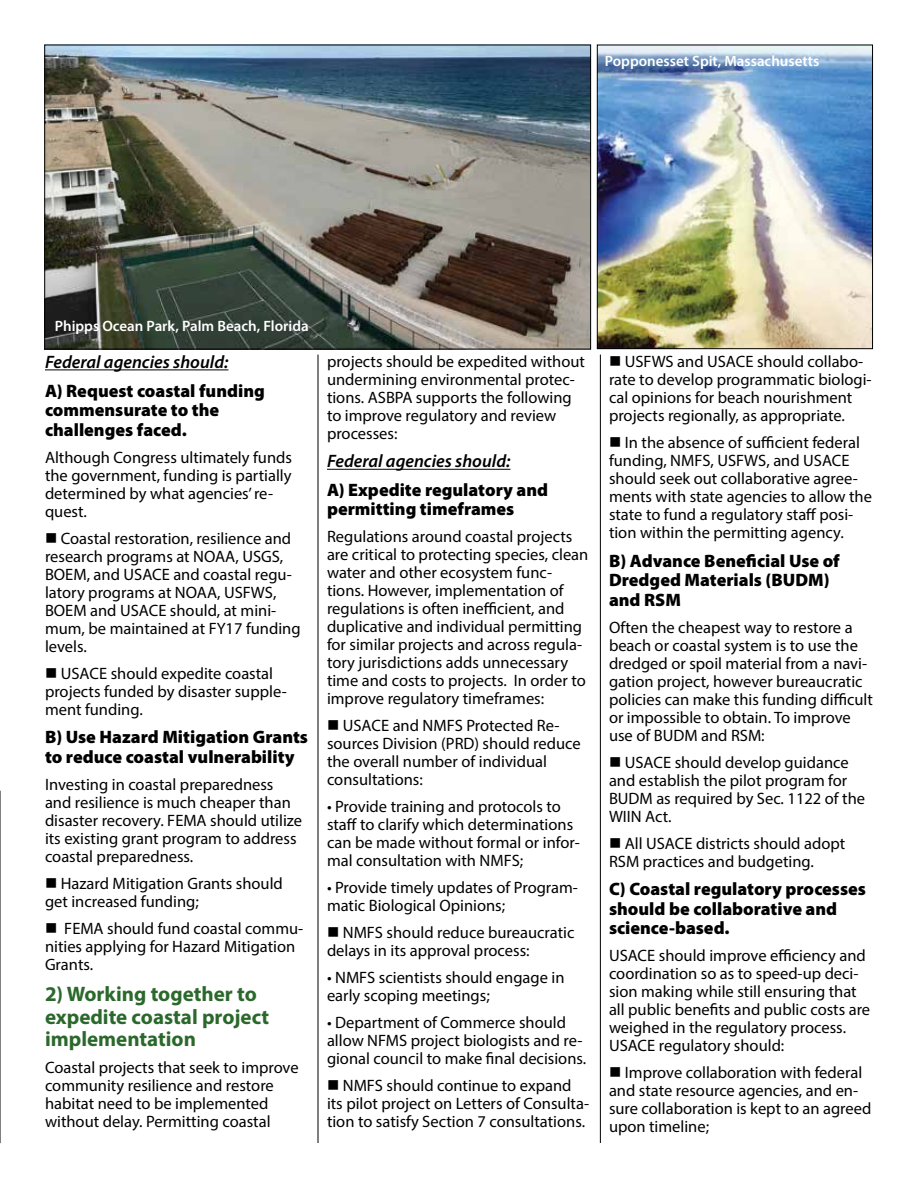
<style>
.page{position:relative;width:918px;height:1188px;background:#fff}
.page>*{position:absolute;margin:0;border:0;box-sizing:border-box;transform-origin:0 0}
.t1{font:700 21px/22.5px "Myriad Pro";color:#2b682b}
.t2{font:900 18px/19.5px "Myriad Pro";color:#000}
.t3{font:italic 600 18px "Myriad Pro";color:#000}
.t4{font:16.5px/18px "Myriad Pro";color:#000}
.t5{font:600 15px "Myriad Pro";color:#fff}
</style>
<div class="page">
<hr style="left:318px;top:355px;width:1px;height:788px;background:#000">
<hr style="left:600px;top:355px;width:1px;height:788px;background:#000">
<hr style="left:45px;top:369px;width:183px;height:1px;background:#000">
<hr style="left:327px;top:469px;width:183px;height:1px;background:#000">
<svg style="left:0;top:791px;width:1px;height:352px"></svg>
<img style="left:46px;top:47px;width:543px;height:300px">
<div style="left:44px;top:45px;width:547px;height:304px;border:1px solid #000"></div>
<img style="left:599px;top:47px;width:272px;height:300px">
<div style="left:597px;top:45px;width:276px;height:304px;border:1px solid #000"></div>
<p class="t5" style="left:605px;top:52px;width:216px">Popponesset Spit, Massachusetts</p>
<p class="t5" style="left:55px;top:317px;width:255px">Phipps Ocean Park, Palm Beach, Florida</p>
<p class="t3" style="left:45px;top:351px;width:185px">Federal agencies should:</p>
<p class="t2" style="left:45px;top:380px;width:221px">A) Request coastal funding commensurate to the challenges faced.</p>
<p class="t4" style="left:45px;top:448px;width:249px">Although Congress ultimately funds the government, funding is partially determined by what agencies’ re&shy;quest.</p>
<p class="t4" style="left:45px;top:529px;width:257px">■ Coastal restoration, resilience and research programs at NOAA, USGS,<br>BOEM, and USACE and coastal regu&shy;latory programs at NOAA, USFWS,<br>BOEM and USACE should, at mini&shy;mum, be maintained at FY17 funding levels.</p>
<p class="t4" style="left:45px;top:664px;width:243px">■ USACE should expedite coastal projects funded by disaster supple&shy;ment funding.</p>
<p class="t2" style="left:45px;top:727px;width:265px">B) Use Hazard Mitigation Grants to reduce coastal vulnerability</p>
<p class="t4" style="left:45px;top:775px;width:259px">Investing in coastal preparedness and resilience is much cheaper than disaster recovery. FEMA should utilize its existing grant program to address coastal preparedness.</p>
<p class="t4" style="left:45px;top:874px;width:239px">■ Hazard Mitigation Grants should get increased funding;</p>
<p class="t4" style="left:45px;top:919px;width:260px">■ FEMA should fund coastal commu&shy;nities applying for Hazard Mitigation<br>Grants.</p>
<p class="t1" style="left:45px;top:982px;width:226px">2) Working together to expedite coastal project implementation</p>
<p class="t4" style="left:45px;top:1058px;width:255px">Coastal projects that seek to improve community resilience and restore habitat need to be implemented without delay. Permitting coastal</p>
<p class="t4" style="left:327px;top:352px;width:260px">projects should be expedited without undermining environmental protec&shy;tions. ASBPA supports the following to improve regulatory and review processes:</p>
<p class="t3" style="left:327px;top:450px;width:185px">Federal agencies should:</p>
<p class="t2" style="left:327px;top:479px;width:223px">A) Expedite regulatory and permitting timeframes</p>
<p class="t4" style="left:327px;top:528px;width:263px">Regulations around coastal projects are critical to protecting species, clean water and other ecosystem func&shy;tions. However, implementation of regulations is often inefficient, and duplicative and individual permitting for similar projects and across regula&shy;tory jurisdictions adds unnecessary time and costs to projects. In order to improve regulatory timeframes:</p>
<p class="t4" style="left:327px;top:717px;width:255px">■ USACE and NMFS Protected Re&shy;sources Division (PRD) should reduce the overall number of individual consultations:</p>
<p class="t4" style="left:327px;top:798px;width:254px">• Provide training and protocols to staff to clarify which determinations can be made without formal or infor&shy;mal consultation with NMFS;</p>
<p class="t4" style="left:327px;top:879px;width:252px">• Provide timely updates of Program&shy;matic Biological Opinions;</p>
<p class="t4" style="left:327px;top:924px;width:249px">■ NMFS should reduce bureaucratic delays in its approval process:</p>
<p class="t4" style="left:327px;top:969px;width:239px">• NMFS scientists should engage in early scoping meetings;</p>
<p class="t4" style="left:327px;top:1014px;width:261px">• Department of Commerce should allow NFMS project biologists and re&shy;gional council to make final decisions.</p>
<p class="t4" style="left:327px;top:1077px;width:264px">■ NMFS should continue to expand its pilot project on Letters of Consulta&shy;tion to satisfy Section 7 consultations.</p>
<p class="t4" style="left:609px;top:353px;width:264px">■ USFWS and USACE should collabo&shy;rate to develop programmatic biologi&shy;cal opinions for beach nourishment projects regionally, as appropriate.</p>
<p class="t4" style="left:609px;top:434px;width:265px">■ In the absence of sufficient federal funding, NMFS, USFWS, and USACE should seek out collaborative agree&shy;ments with state agencies to allow the state to fund a regulatory staff posi&shy;tion within the permitting agency.</p>
<p class="t2" style="left:609px;top:550px;width:232px">B) Advance Beneficial Use of<br>Dredged Materials (BUDM) and RSM</p>
<p class="t4" style="left:609px;top:618px;width:265px">Often the cheapest way to restore a beach or coastal system is to use the dredged or spoil material from a navi&shy;gation project, however bureaucratic policies can make this funding difficult or impossible to obtain. To improve use of BUDM and RSM:</p>
<p class="t4" style="left:609px;top:753px;width:258px">■ USACE should develop guidance and establish the pilot program for<br>BUDM as required by Sec. 1122 of the<br>WIIN Act.</p>
<p class="t4" style="left:609px;top:834px;width:238px">■ All USACE districts should adopt<br>RSM practices and budgeting.</p>
<p class="t2" style="left:609px;top:879px;width:258px">C) Coastal regulatory processes should be collaborative and science-based.</p>
<p class="t4" style="left:609px;top:947px;width:263px">USACE should improve efficiency and coordination so as to speed-up deci&shy;sion making while still ensuring that all public benefits and public costs are weighed in the regulatory process.<br>USACE regulatory should:</p>
<p class="t4" style="left:609px;top:1064px;width:264px">■ Improve collaboration with federal and state resource agencies, and en&shy;sure collaboration is kept to an agreed upon timeline;</p>
</div>
